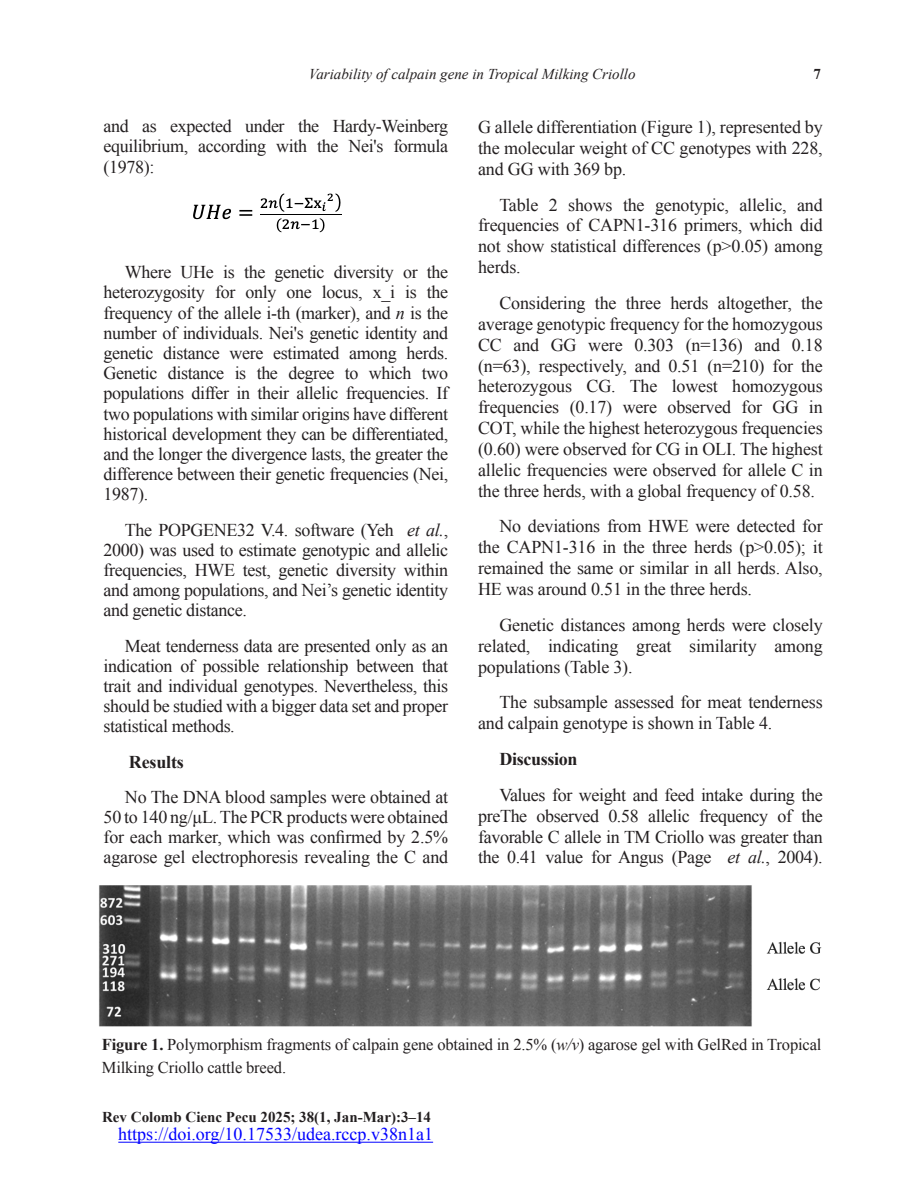
<style>
.page{position:relative;width:902px;height:1195px;background:#fff}
.page>*{position:absolute;margin:0;border:0;box-sizing:border-box;transform-origin:0 0}
.t1{font:18px/20.2px "Times New Roman";letter-spacing:-.01em;color:#231f20;text-align:justify}
.t2{font:18px "Times New Roman";color:#00f}
.t3{font:700 18px "Times New Roman";letter-spacing:-.02em;color:#231f20}
.Autor{font:16.5px/23.1px "Times New Roman";letter-spacing:-.01em;color:#231f20}
.t4{font:italic 15px "Times New Roman";color:#231f20}
.t5{font:700 15px "Times New Roman";color:#231f20}
.s1{font-style:italic}
.s2{font-weight:700}
</style>
<div class="page">
<hr style="left:118px;top:1142px;width:315px;height:1px;background:#00f">
<img style="left:193px;top:193px;width:149px;height:40px">
<img style="left:99px;top:885px;width:723px;height:142px">
<p class="t4" style="left:309px;top:64px;width:328px">Variability of calpain gene in Tropical Milking Criollo</p>
<p class="t1" style="left:104px;top:116px;width:346px">and as expected under the Hardy-Weinberg equilibrium, according with the Nei's formula (1978):</p>
<p class="t5" style="left:813px;top:64px;width:9px">7</p>
<p class="t1" style="left:478px;top:116px;width:346px;line-height:20.9px">G allele differentiation (Figure 1), represented by the molecular weight of CC genotypes with 228, and GG with 369 bp.</p>
<p class="t1" style="left:478px;top:194px;width:346px;line-height:20.9px;text-indent:21px">Table 2 shows the genotypic, allelic, and frequencies of CAPN1-316 primers, which did not show statistical differences (p&gt;0.05) among herds.</p>
<p class="t1" style="left:478px;top:292px;width:346px;line-height:20.9px;text-indent:21px">Considering the three herds altogether, the average genotypic frequency for the homozygous CC and GG were 0.303 (n=136) and 0.18 (n=63), respectively, and 0.51 (n=210) for the heterozygous CG. The lowest homozygous frequencies (0.17) were observed for GG in COT, while the highest heterozygous frequencies (0.60) were observed for CG in OLI. The highest allelic frequencies were observed for allele C in the three herds, with a global frequency of 0.58.</p>
<p class="t1" style="left:478px;top:516px;width:346px;line-height:20.9px;text-indent:21px">No deviations from HWE were detected for the CAPN1-316 in the three herds (p&gt;0.05); it remained the same or similar in all herds. Also, HE was around 0.51 in the three herds.</p>
<p class="t1" style="left:478px;top:614px;width:346px;line-height:20.9px;text-indent:21px">Genetic distances among herds were closely related, indicating great similarity among populations (Table 3).</p>
<p class="t1" style="left:478px;top:692px;width:346px;line-height:20.9px;text-indent:21px">The subsample assessed for meat tenderness and calpain genotype is shown in Table 4.</p>
<p class="t3" style="left:499px;top:746px;width:79px">Discussion</p>
<p class="t1" style="left:478px;top:784px;width:346px;line-height:20.9px;text-indent:21px">Values for weight and feed intake during the preThe observed 0.58 allelic frequency of the favorable C allele in TM Criollo was greater than the 0.41 value for Angus (Page <span class="s1">et al.</span>, 2004).</p>
<p class="t1" style="left:104px;top:262px;width:346px;text-indent:21px">Where UHe is the genetic diversity or the heterozygosity for only one locus, x_i is the frequency of the allele i-th (marker), and <span class="s1">n</span> is the number of individuals. Nei's genetic identity and genetic distance were estimated among herds.<br>Genetic distance is the degree to which two populations differ in their allelic frequencies. If two populations with similar origins have different historical development they can be differentiated, and the longer the divergence lasts, the greater the difference between their genetic frequencies (Nei, 1987).</p>
<p class="t1" style="left:104px;top:519px;width:346px;text-indent:21px">The POPGENE32 V.4. software (Yeh <span class="s1">et al.</span>, 2000) was used to estimate genotypic and allelic frequencies, HWE test, genetic diversity within and among populations, and Nei’s genetic identity and genetic distance.</p>
<p class="t1" style="left:104px;top:635px;width:346px;text-indent:21px">Meat tenderness data are presented only as an indication of possible relationship between that trait and individual genotypes. Nevertheless, this should be studied with a bigger data set and proper statistical methods.</p>
<p class="t3" style="left:129px;top:749px;width:56px">Results</p>
<p class="t1" style="left:104px;top:786px;width:346px;text-indent:21px">No The DNA blood samples were obtained at 50 to 140 ng/μL. The PCR products were obtained for each marker, which was confirmed by 2.5% agarose gel electrophoresis revealing the C and</p>
<p class="Autor" style="left:102px;top:1032px;width:721px"><span class="s2">Figure 1.</span> Polymorphism fragments of calpain gene obtained in 2.5% (<span class="s1">w/v</span>) agarose gel with GelRed in Tropical<br>Milking Criollo cattle breed.</p>
<p class="t5" style="left:102px;top:1107px;width:330px">Rev Colomb Cienc Pecu 2025; 38(1, Jan-Mar):3–14</p>
<p class="t2" style="left:118px;top:1122px;width:316px">https://doi.org/10.17533/udea.rccp.v38n1a1</p>
</div>
